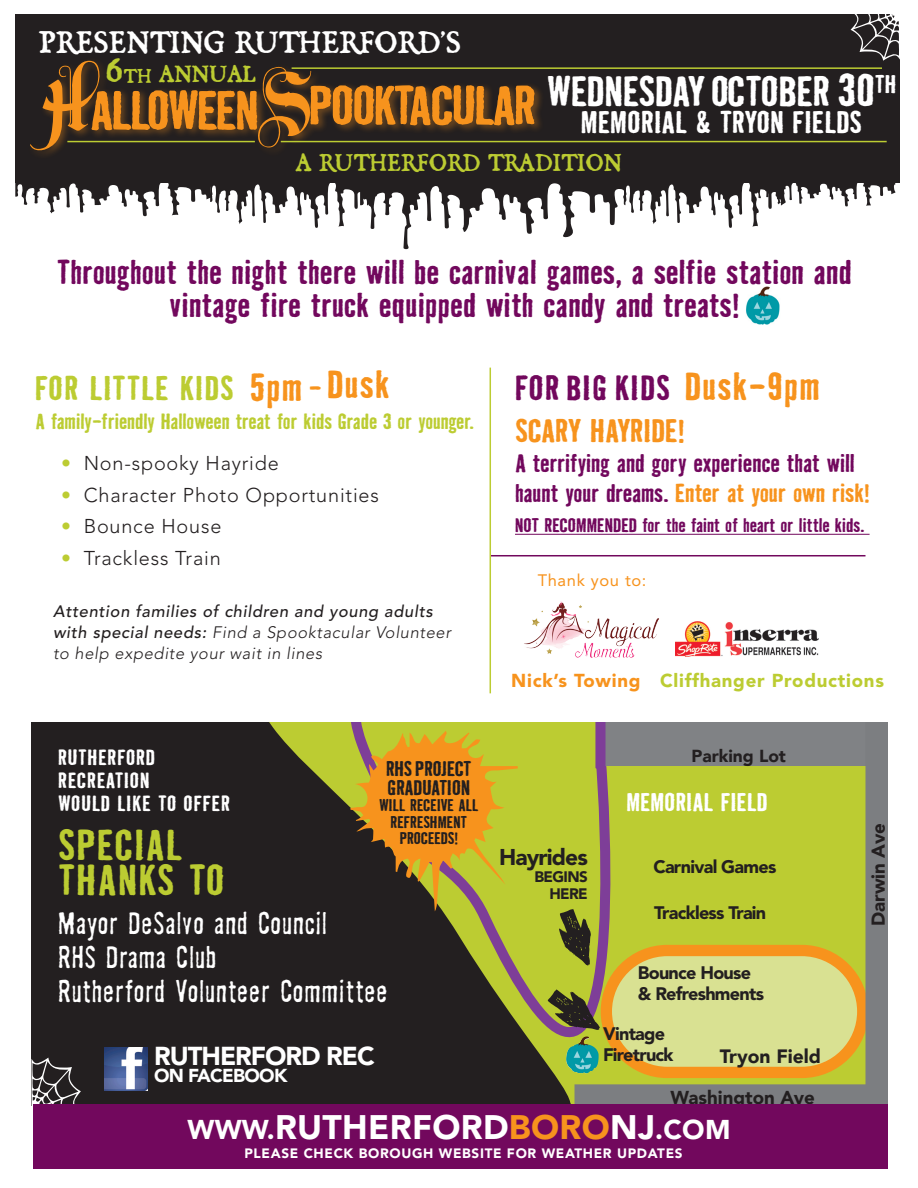
<style>
.page{position:relative;width:918px;height:1188px;background:#fff}
.page>*{position:absolute;margin:0;border:0;box-sizing:border-box;transform-origin:0 0}
.t1{font:700 50.55px "Badhouse";letter-spacing:-.05em;color:#f7931d}
.t2{font:700 39.75px "Badhouse";letter-spacing:.03em;color:#bccc32}
.t3{font:700 39px "Badhouse";letter-spacing:-.015em;color:#fff}
.t4{font:700 36px "Badhouse";letter-spacing:.035em;color:#f7931d}
.t5{font:35.1px "Black Beard";letter-spacing:.04em;color:#fff}
.t6{font:900 33.75px "Avenir";letter-spacing:.01em;color:#fff}
.t7{font:700 32.25px "Badhouse";letter-spacing:.04em;color:#72085d}
.t8{font:700 31.5px/33px "Badhouse";letter-spacing:-.005em;color:#72085d;text-align:center}
.t9{font:700 31.5px "Badhouse";letter-spacing:.02em;color:#bccc32}
.t10{font:700 30px "Badhouse";letter-spacing:-.01em;color:#f7931d}
.t11{font:300 28.95px "Badhouse";letter-spacing:.025em;color:#fff}
.t12{font:700 28.8px "Badhouse";color:#fff}
.t13{font:27.45px "Black Beard";letter-spacing:.04em;color:#bccc32}
.t14{font:26.55px "Black Beard";letter-spacing:.04em;color:#bccc32}
.t15{font:900 25.8px "Avenir";letter-spacing:-.04em;color:#fff}
.t16{font:700 24px "Badhouse";letter-spacing:-.015em;color:#f7931d}
.t17{font:700 23.55px "Badhouse";color:#fff}
.t18{font:700 23.4px "Badhouse";letter-spacing:-.02em;color:#72085d}
.t19{font:900 22.65px "Avenir";letter-spacing:-.04em;color:#231f20}
.t20{font:700 20.25px "Badhouse";letter-spacing:-.015em;color:#bccc32}
.t21{font:700 20.25px "Badhouse";letter-spacing:.025em;color:#fff}
.t22{font:300 19.95px "Avenir";letter-spacing:.04em;color:#231f20}
.t23{font:700 19.5px/18.5px "Badhouse";letter-spacing:-.02em;color:#231f20}
.t24{font:900 19.35px "Avenir";color:#231f20}
.t25{font:900 18.6px "Avenir";letter-spacing:.04em;color:#bccc32}
.t26{font:900 18.6px "Avenir";color:#231f20}
.t27{font:900 18.6px "Avenir";letter-spacing:-.04em;color:#fff}
.t28{font:900 18px "Avenir";letter-spacing:-.04em;color:#231f20}
.t29{font:700 18px "Badhouse";letter-spacing:-.01em;color:#72085d}
.t30{font:900 17.4px "Avenir";color:#231f20}
.t31{font:italic 500 16.5px/21px "Avenir";letter-spacing:.04em;color:#231f20}
.t32{font:16.5px "Avenir";letter-spacing:.04em;color:#f7931d}
.t33{font:700 15.6px/16.5px "Badhouse";letter-spacing:-.01em;color:#231f20;text-align:center}
.t34{font:900 15.15px "Avenir";letter-spacing:-.04em;color:#231f20}
.t35{font:900 13.5px "Avenir";letter-spacing:.05em;color:#fff}
.s1{font-size:49.2px}
.s2{font-size:22.65px}
.s3{font-family:"LHF Becker Monogram English";font-weight:400;font-size:86.55px}
.s4{font-family:"LHF Becker Monogram English";font-weight:400;font-size:85.35px}
.s5{font-size:42px}
.s6{font-size:27px}
.s7{color:#bccc32}
.s8{font-weight:300}
.s9{font-size:23.4px;color:#72085d}
.s10{color:#f7931d}
</style>
<div class="page">
<svg style="left:15px;top:183px;width:881px;height:66px"></svg>
<div style="left:15px;top:14px;width:885px;height:169px;background:#231f20"></div>
<div style="left:27px;top:57px;width:517px;height:103px;background:#f7931d;opacity:.35"></div>
<hr style="left:515px;top:534px;width:355px;height:1px;background:#72085d">
<hr style="left:292px;top:67px;width:590px;height:2px;background:#bccc32">
<svg style="left:851px;top:14px;width:49px;height:47px"></svg>
<hr style="left:67px;top:141px;width:188px;height:1px;background:#bccc32">
<hr style="left:281px;top:141px;width:606px;height:1px;background:#bccc32">
<hr style="left:490px;top:368px;width:1px;height:325px;background:#bccc32">
<div style="left:32px;top:723px;width:856px;height:383px;background:#231f20"></div>
<svg style="left:235px;top:723px;width:631px;height:382px;fill:#bccc32"></svg>
<div style="left:606px;top:951px;width:257px;height:121px;background:#d9e192;border-radius:61px"></div>
<div style="left:601px;top:945px;width:267px;height:133px;border:11px solid #f7931d;border-radius:61px"></div>
<div style="left:606px;top:723px;width:264px;height:43px;background:#808285"></div>
<div style="left:866px;top:723px;width:22px;height:383px;background:#7c7e81"></div>
<div style="left:575px;top:1084px;width:313px;height:22px;background:#7c7e81"></div>
<svg style="left:339px;top:723px;width:313px;height:382px"></svg>
<img style="left:104px;top:1047px;width:43px;height:44px">
<svg style="left:350px;top:725px;width:168px;height:186px"></svg>
<svg style="left:32px;top:1058px;width:49px;height:48px"></svg>
<div style="left:33px;top:1105px;width:855px;height:64px;background:#72085d"></div>
<hr style="left:491px;top:555px;width:375px;height:1px;background:#72085d">
<img style="left:746px;top:286px;width:34px;height:38px">
<img style="left:524px;top:601px;width:135px;height:57px">
<img style="left:566px;top:1037px;width:30px;height:36px">
<svg style="left:548px;top:989px;width:52px;height:41px"></svg>
<svg style="left:559px;top:909px;width:32px;height:57px"></svg>
<img style="left:676px;top:621px;width:143px;height:36px">
<p class="t5" style="left:39px;top:23px;width:422px">PRESENTING RUTHERFORD’S</p>
<p class="t14" style="left:107px;top:59px;width:150px"><span class="s1">6</span><span class="s2">th</span> ANNUAL</p>
<p class="t1" style="left:41px;top:70px;width:497px"><span class="s3">H</span>ALLOWEEN<span class="s4">S</span>POOKTACULAR</p>
<p class="t3" style="left:547px;top:64px;width:351px">WEDNESDAY OCTOBER <span class="s5">30</span><sup>TH</sup></p>
<p class="t12" style="left:581px;top:102px;width:283px">MEMORIAL &amp; TRYON FIELDS</p>
<p class="t13" style="left:297px;top:147px;width:326px">A RUTHERFORD TRADITION</p>
<p class="t8" style="left:57px;top:254px;width:796px">Throughout the night there will be carnival games, a selfie station and vintage fire truck equipped with candy and treats!</p>
<p class="t4" style="left:250px;top:359px;width:142px">5pm <span class="s6">-</span> Dusk</p>
<p class="t9" style="left:35px;top:365px;width:200px">FOR LITTLE KIDS</p>
<p class="t20" style="left:36px;top:407px;width:440px">A family-friendly Halloween treat for kids Grade 3 or younger.</p>
<p class="t22" style="left:61px;top:452px;width:219px"><span class="s7">•</span> Non-spooky Hayride</p>
<p class="t22" style="left:61px;top:483px;width:319px"><span class="s7">•</span> Character Photo Opportunities</p>
<p class="t22" style="left:61px;top:515px;width:162px"><span class="s7">•</span> Bounce House</p>
<p class="t22" style="left:61px;top:546px;width:161px"><span class="s7">•</span> Trackless Train</p>
<p class="t31" style="left:53px;top:601px;width:399px">Attention families of children and young adults with special needs: <span class="s8">Find a Spooktacular Volunteer to help expedite your wait in lines</span></p>
<p class="t7" style="left:515px;top:365px;width:157px">FOR BIG KIDS</p>
<p class="t4" style="left:685px;top:361px;width:137px">Dusk-9pm</p>
<p class="t10" style="left:515px;top:409px;width:171px">SCARY HAYRIDE!</p>
<p class="t18" style="left:515px;top:446px;width:341px">A terrifying and gory experience that will</p>
<p class="t16" style="left:515px;top:476px;width:356px"><span class="s9">haunt your dreams.</span> Enter at your own risk!</p>
<p class="t29" style="left:515px;top:512px;width:351px">NOT RECOMMENDED for the faint of heart or little kids.</p>
<p class="t32" style="left:538px;top:570px;width:110px">Thank you to:</p>
<p class="t25" style="left:511px;top:669px;width:374px"><span class="s10">Nick’s Towing</span> Cliffhanger Productions</p>
<p class="t21" style="left:58px;top:743px;width:99px">RUTHERFORD</p>
<p class="t21" style="left:58px;top:766px;width:93px">RECREATION</p>
<p class="t21" style="left:58px;top:789px;width:173px">WOULD LIKE TO OFFER</p>
<p class="t2" style="left:58px;top:817px;width:126px">SPECIAL</p>
<p class="t2" style="left:58px;top:851px;width:168px">THANKS TO</p>
<p class="t11" style="left:58px;top:903px;width:270px">Mayor DeSalvo and Council</p>
<p class="t11" style="left:58px;top:937px;width:160px">RHS Drama Club</p>
<p class="t11" style="left:58px;top:971px;width:331px">Rutherford Volunteer Committee</p>
<p class="t23" style="left:386px;top:759px;width:87px">RHS PROJECT<br>GRADUATION</p>
<p class="t33" style="left:379px;top:796px;width:101px">WILL RECEIVE ALL<br>REFRESHMENT</p>
<p class="t33" style="left:400px;top:829px;width:60px">PROCEEDS!</p>
<p class="t15" style="left:154px;top:1040px;width:222px">RUTHERFORD REC</p>
<p class="t27" style="left:154px;top:1064px;width:135px">ON FACEBOOK</p>
<p class="t19" style="left:499px;top:844px;width:90px">Hayrides</p>
<p class="t34" style="left:534px;top:868px;width:55px">BEGINS</p>
<p class="t34" style="left:549px;top:885px;width:40px">HERE</p>
<p class="t30" style="left:691px;top:741px;width:96px">Parking Lot</p>
<p class="t17" style="left:627px;top:785px;width:143px">MEMORIAL FIELD</p>
<p class="t28" style="left:653px;top:855px;width:124px">Carnival Games</p>
<p class="t28" style="left:654px;top:902px;width:113px">Trackless Train</p>
<p class="t28" style="left:638px;top:962px;width:115px">Bounce House</p>
<p class="t28" style="left:638px;top:983px;width:128px">&amp; Refreshments</p>
<p class="t28" style="left:603px;top:1023px;width:64px">Vintage</p>
<p class="t28" style="left:603px;top:1044px;width:72px">Firetruck</p>
<p class="t24" style="left:720px;top:1040px;width:103px">Tryon Field</p>
<p class="t26" style="left:670px;top:1081px;width:146px">Washington Ave</p>
<p class="t26" style="left:863px;top:926px;width:105px;rotate:-90deg">Darwin Ave</p>
<p class="t6" style="left:187px;top:1107px;width:545px"><span class="s6">WWW.</span>RUTHERFORD<span class="s10">BORO</span>NJ<span class="s6">.COM</span></p>
<p class="t35" style="left:244px;top:1145px;width:440px">PLEASE CHECK BOROUGH WEBSITE FOR WEATHER UPDATES</p>
</div>
